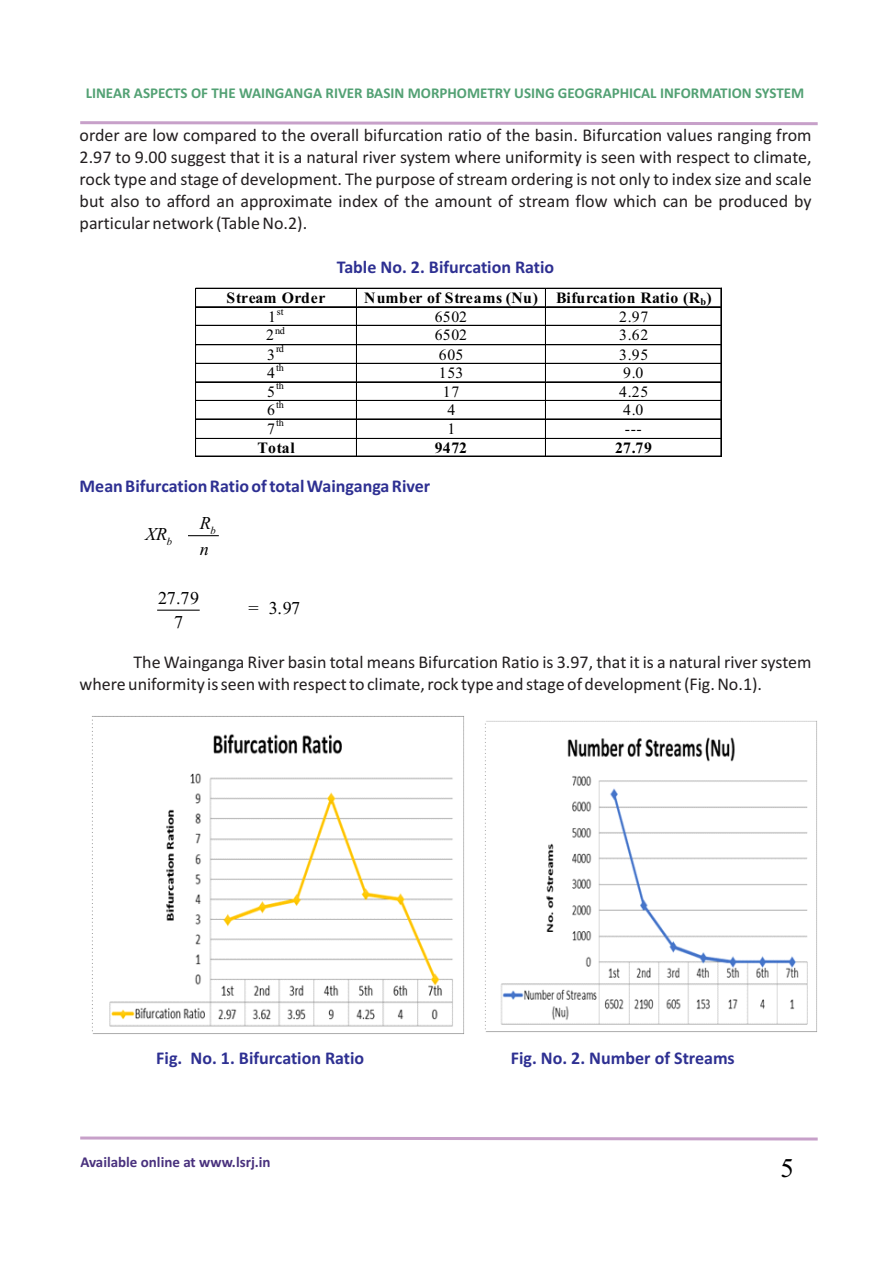
<style>
.page{position:relative;width:893px;height:1263px;background:#fff}
.page>*{position:absolute;margin:0;border:0;box-sizing:border-box;transform-origin:0 0}
.t1{font:27px "Times";color:#000}
.t2{font:18.15px "Times";color:#000}
.t3{font:italic 18.15px "Times";color:#000}
.t4{font:18px/21.9px "Calibri";color:#231f20;text-align:justify}
.t5{font:700 18px "Calibri";color:#2e3092}
.t6{font:700 15.75px "Times";letter-spacing:.02em;color:#000}
.t7{font:15.75px "Times";letter-spacing:.045em;color:#000}
.t8{font:700 15px "Calibri";color:#53a174}
.t9{font:700 15px "Calibri";color:#49317d}
.t10{font:italic 10.65px "Times";color:#000}
.t11{font:10.2px "Times";color:#000}
.s1{font-size:15.75px}
</style>
<div class="page">
<svg style="left:80px;top:121px;width:738px;height:5px"></svg>
<svg style="left:80px;top:1136px;width:738px;height:5px"></svg>
<hr style="left:196px;top:288px;width:160px;height:1px;background:#000">
<hr style="left:357px;top:288px;width:188px;height:1px;background:#000">
<hr style="left:546px;top:288px;width:175px;height:1px;background:#000">
<hr style="left:196px;top:307px;width:160px;height:1px;background:#000">
<hr style="left:196px;top:306px;width:160px;height:1px;background:#000">
<hr style="left:357px;top:307px;width:188px;height:1px;background:#000">
<hr style="left:357px;top:306px;width:188px;height:1px;background:#000">
<hr style="left:546px;top:307px;width:175px;height:1px;background:#000">
<hr style="left:546px;top:306px;width:175px;height:1px;background:#000">
<hr style="left:196px;top:325px;width:160px;height:1px;background:#000">
<hr style="left:357px;top:325px;width:188px;height:1px;background:#000">
<hr style="left:546px;top:325px;width:175px;height:1px;background:#000">
<hr style="left:196px;top:344px;width:160px;height:1px;background:#000">
<hr style="left:357px;top:344px;width:188px;height:1px;background:#000">
<hr style="left:546px;top:344px;width:175px;height:1px;background:#000">
<hr style="left:196px;top:363px;width:160px;height:1px;background:#000">
<hr style="left:357px;top:363px;width:188px;height:1px;background:#000">
<hr style="left:546px;top:363px;width:175px;height:1px;background:#000">
<hr style="left:196px;top:382px;width:160px;height:1px;background:#000">
<hr style="left:357px;top:382px;width:188px;height:1px;background:#000">
<hr style="left:546px;top:382px;width:175px;height:1px;background:#000">
<hr style="left:196px;top:400px;width:160px;height:1px;background:#000">
<hr style="left:357px;top:400px;width:188px;height:1px;background:#000">
<hr style="left:546px;top:400px;width:175px;height:1px;background:#000">
<hr style="left:196px;top:419px;width:160px;height:1px;background:#000">
<hr style="left:357px;top:419px;width:188px;height:1px;background:#000">
<hr style="left:546px;top:419px;width:175px;height:1px;background:#000">
<hr style="left:196px;top:438px;width:160px;height:1px;background:#000">
<hr style="left:357px;top:438px;width:188px;height:1px;background:#000">
<hr style="left:546px;top:438px;width:175px;height:1px;background:#000">
<svg style="left:195px;top:288px;width:2px;height:169px"></svg>
<hr style="left:196px;top:456px;width:160px;height:1px;background:#000">
<svg style="left:356px;top:288px;width:1px;height:169px"></svg>
<hr style="left:357px;top:456px;width:188px;height:1px;background:#000">
<svg style="left:545px;top:288px;width:1px;height:169px"></svg>
<hr style="left:546px;top:456px;width:175px;height:1px;background:#000">
<svg style="left:721px;top:288px;width:1px;height:169px"></svg>
<hr style="left:188px;top:535px;width:31px;height:1px;background:#000">
<hr style="left:157px;top:610px;width:43px;height:1px;background:#000">
<img style="left:92px;top:716px;width:372px;height:318px">
<img style="left:485px;top:720px;width:332px;height:312px">
<p class="t8" style="left:86px;top:87px;width:720px">LINEAR ASPECTS OF THE WAINGANGA RIVER BASIN MORPHOMETRY USING GEOGRAPHICAL INFORMATION SYSTEM</p>
<p class="t4" style="left:80px;top:125px;width:734px">order are low compared to the overall bifurcation ratio of the basin. Bifurcation values ranging from 2.97 to 9.00 suggest that it is a natural river system where uniformity is seen with respect to climate, rock type and stage of development. The purpose of stream ordering is not only to index size and scale but also to afford an approximate index of the amount of stream flow which can be produced by particular network (Table No.2).</p>
<p class="t5" style="left:337px;top:259px;width:219px">Table No. 2. Bifurcation Ratio</p>
<p class="t6" style="left:227px;top:292px;width:101px">Stream Order</p>
<p class="t6" style="left:364px;top:292px;width:349px">Number of Streams (Nu) Bifurcation Ratio (R<sub>b</sub>)</p>
<p class="t11" style="left:268px;top:308px;width:17px"><span class="s1">1</span>st</p>
<p class="t7" style="left:435px;top:311px;width:34px">6502</p>
<p class="t7" style="left:619px;top:311px;width:31px">2.97</p>
<p class="t11" style="left:266px;top:327px;width:20px"><span class="s1">2</span>nd</p>
<p class="t7" style="left:435px;top:329px;width:34px">6502</p>
<p class="t7" style="left:619px;top:329px;width:31px">3.62</p>
<p class="t7" style="left:267px;top:349px;width:9px">3</p>
<p class="t11" style="left:276px;top:345px;width:10px">rd</p>
<p class="t7" style="left:439px;top:349px;width:26px">605</p>
<p class="t7" style="left:619px;top:349px;width:31px">3.95</p>
<p class="t11" style="left:276px;top:364px;width:9px">th</p>
<p class="t7" style="left:267px;top:367px;width:9px">4</p>
<p class="t7" style="left:439px;top:367px;width:26px">153</p>
<p class="t7" style="left:623px;top:367px;width:22px">9.0</p>
<p class="t11" style="left:276px;top:382px;width:9px">th</p>
<p class="t7" style="left:267px;top:386px;width:9px">5</p>
<p class="t7" style="left:443px;top:386px;width:18px">17</p>
<p class="t7" style="left:619px;top:386px;width:31px">4.25</p>
<p class="t11" style="left:276px;top:401px;width:9px">th</p>
<p class="t7" style="left:267px;top:404px;width:9px">6</p>
<p class="t7" style="left:448px;top:404px;width:9px">4</p>
<p class="t7" style="left:623px;top:404px;width:22px">4.0</p>
<p class="t11" style="left:276px;top:419px;width:9px">th</p>
<p class="t7" style="left:267px;top:423px;width:9px">7</p>
<p class="t7" style="left:448px;top:423px;width:9px">1</p>
<p class="t7" style="left:625px;top:423px;width:18px">---</p>
<p class="t6" style="left:258px;top:443px;width:39px">Total</p>
<p class="t6" style="left:435px;top:443px;width:34px">9472</p>
<p class="t6" style="left:615px;top:443px;width:38px">27.79</p>
<p class="t5" style="left:80px;top:479px;width:352px">Mean Bifurcation Ratio of total Wainganga River</p>
<p class="t3" style="left:200px;top:517px;width:13px">R</p>
<p class="t3" style="left:145px;top:527px;width:23px">XR</p>
<p class="t10" style="left:210px;top:526px;width:7px">b</p>
<p class="t10" style="left:167px;top:538px;width:7px">b</p>
<p class="t3" style="left:200px;top:542px;width:11px">n</p>
<p class="t2" style="left:158px;top:591px;width:42px">27.79</p>
<p class="t2" style="left:174px;top:616px;width:11px">7</p>
<p class="t2" style="left:249px;top:602px;width:53px">= 3.97</p>
<p class="t4" style="left:80px;top:653px;width:734px;text-indent:54px">The Wainganga River basin total means Bifurcation Ratio is 3.97, that it is a natural river system where uniformity is seen with respect to climate, rock type and stage of development (Fig. No.1).</p>
<p class="t5" style="left:156px;top:1050px;width:210px">Fig. No. 1. Bifurcation Ratio</p>
<p class="t5" style="left:511px;top:1050px;width:226px">Fig. No. 2. Number of Streams</p>
<p class="t9" style="left:80px;top:1156px;width:192px">Available online at www.lsrj.in</p>
<h1 class="t1" style="left:780px;top:1158px;width:15px">5</h1>
</div>
